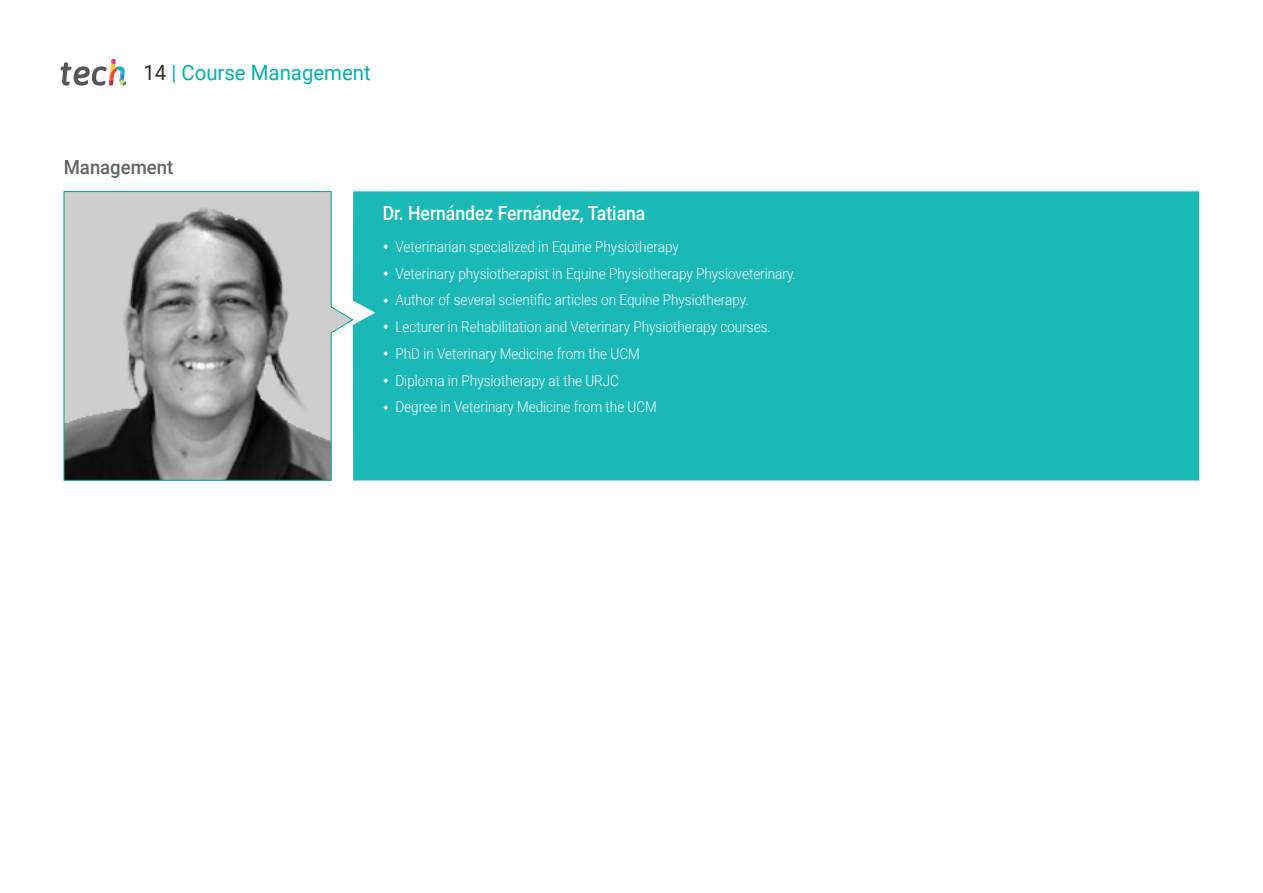
<style>
.page{position:relative;width:1263px;height:893px;background:#fff}
.page>*{position:absolute;margin:0;border:0;box-sizing:border-box;transform-origin:0 0}
.t1{font:21px "Roboto";color:#00b2af}
.t2{font:500 19.5px "Roboto";color:#fff;scale:.9 1}
.t3{font:500 19.5px "Roboto";color:#61646a;scale:.95 1}
.t4{font:300 15px/26.7px "Roboto";color:#fff;scale:.9 1}
.s1{color:#312e20}
</style>
<div class="page">
<svg style="left:61px;top:59px;width:65px;height:27px"></svg>
<div style="left:353px;top:191px;width:846px;height:289px;background:#1ab9b7"></div>
<svg style="left:64px;top:191px;width:289px;height:290px;background:#9fa1a1"></svg>
<svg style="left:384px;top:244px;width:4px;height:5px"></svg>
<svg style="left:384px;top:271px;width:4px;height:5px"></svg>
<svg style="left:384px;top:298px;width:4px;height:5px"></svg>
<svg style="left:384px;top:324px;width:4px;height:5px"></svg>
<svg style="left:384px;top:351px;width:4px;height:5px"></svg>
<svg style="left:384px;top:378px;width:4px;height:5px"></svg>
<svg style="left:384px;top:405px;width:4px;height:5px"></svg>
<h1 class="t1" style="left:144px;top:57px;width:229px"><span class="s1">14</span> | Course Management</h1>
<h2 class="t3" style="left:64px;top:154px;width:117px">Management</h2>
<h2 class="t2" style="left:383px;top:199px;width:293px">Dr. Hernández Fernández, Tatiana</h2>
<p class="t4" style="left:395px;top:232px;width:447px">Veterinarian specialized in Equine Physiotherapy<br>Veterinary physiotherapist in Equine Physiotherapy Physioveterinary.<br>Author of several scientific articles on Equine Physiotherapy.<br>Lecturer in Rehabilitation and Veterinary Physiotherapy courses.<br>PhD in Veterinary Medicine from the UCM<br>Diploma in Physiotherapy at the URJC<br>Degree in Veterinary Medicine from the UCM</p>
</div>
